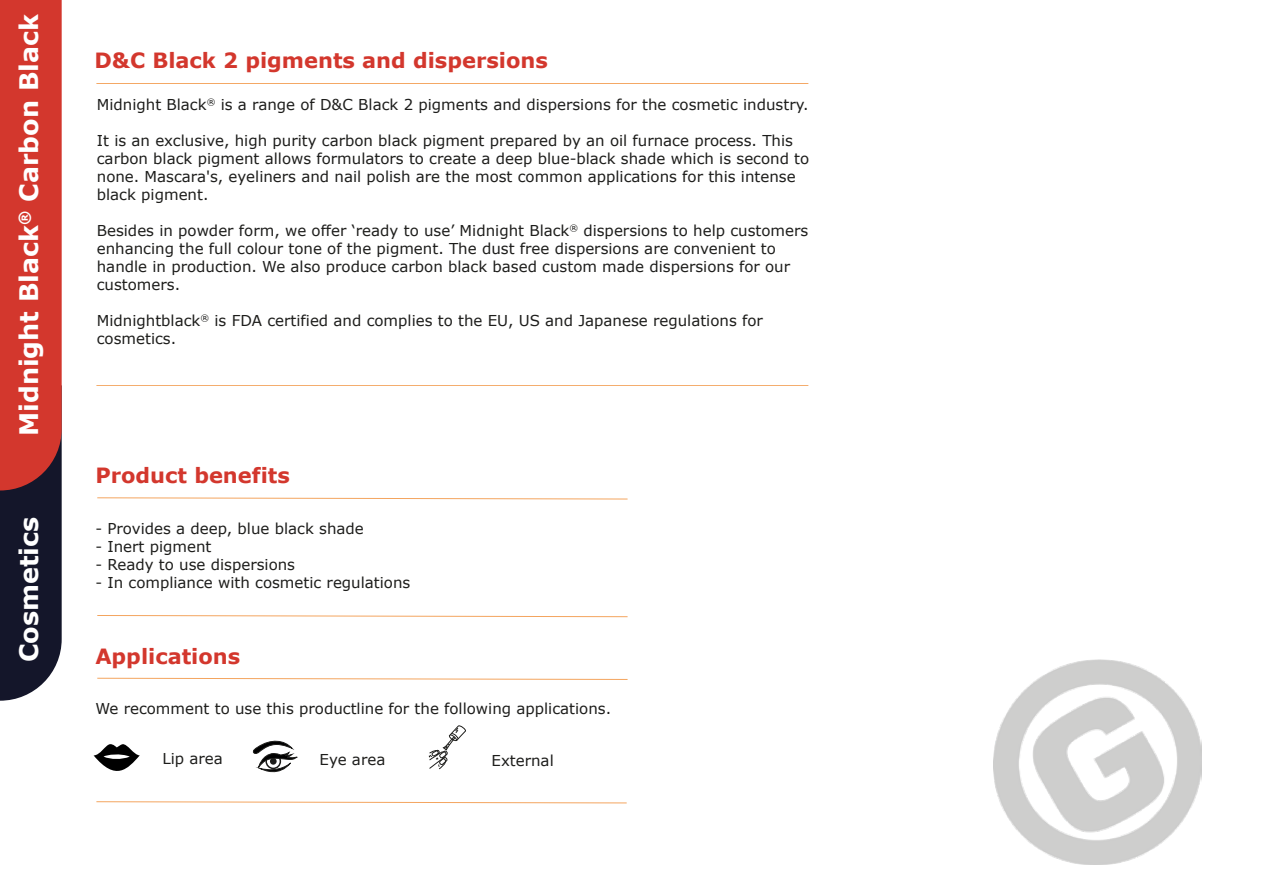
<style>
.page{position:relative;width:1263px;height:893px;background:#fff}
.page>*{position:absolute;margin:0;border:0;box-sizing:border-box;transform-origin:0 0}
.t1{font:700 25.5px "Verdana";color:#fff}
.t2{font:700 21px "Verdana";color:#d3372d}
.t3{font:15px/18px "Verdana";color:#1d1d1b}
</style>
<div class="page">
<svg style="left:0;top:0;width:62px;height:701px;background:#9a3030"></svg>
<hr style="left:96px;top:83px;width:712px;height:1px;background:#ef7d18">
<svg style="left:97px;top:615px;width:530px;height:2px"></svg>
<svg style="left:97px;top:497px;width:530px;height:2px"></svg>
<img style="left:994px;top:659px;width:207px;height:206px">
<hr style="left:96px;top:385px;width:712px;height:1px;background:#ef7d18">
<svg style="left:96px;top:801px;width:531px;height:2px"></svg>
<svg style="left:97px;top:678px;width:530px;height:2px"></svg>
<svg style="left:252px;top:740px;width:46px;height:33px"></svg>
<div style="left:270px;top:758px;width:7px;height:7px;background:#1d1d1b;border-radius:50%"></div>
<svg style="left:428px;top:725px;width:38px;height:45px"></svg>
<svg style="left:94px;top:744px;width:46px;height:27px"></svg>
<h1 class="t1" style="left:12px;top:436px;width:423px;rotate:-90deg">Midnight Black<sup>®</sup> Carbon Black</h1>
<h1 class="t1" style="left:12px;top:662px;width:147px;rotate:-90deg">Cosmetics</h1>
<h2 class="t2" style="left:94px;top:47px;width:455px">D&amp;C Black 2 pigments and dispersions</h2>
<p class="t3" style="left:97px;top:96px;width:713px">Midnight Black<sup>®</sup> is a range of D&amp;C Black 2 pigments and dispersions for the cosmetic industry.</p>
<p class="t3" style="left:97px;top:132px;width:714px">It is an exclusive, high purity carbon black pigment prepared by an oil furnace process. This carbon black pigment allows formulators to create a deep blue-black shade which is second to none. Mascara's, eyeliners and nail polish are the most common applications for this intense black pigment.</p>
<p class="t3" style="left:97px;top:222px;width:713px">Besides in powder form, we offer ‘ready to use’ Midnight Black<sup>®</sup> dispersions to help customers enhancing the full colour tone of the pigment. The dust free dispersions are convenient to handle in production. We also produce carbon black based custom made dispersions for our customers.</p>
<p class="t3" style="left:97px;top:312px;width:668px">Midnightblack<sup>®</sup> is FDA certified and complies to the EU, US and Japanese regulations for cosmetics.</p>
<h2 class="t2" style="left:95px;top:462px;width:196px">Product benefits</h2>
<p class="t3" style="left:95px;top:519px;width:270px">- Provides a deep, blue black shade</p>
<p class="t3" style="left:95px;top:537px;width:118px">- Inert pigment</p>
<p class="t3" style="left:95px;top:555px;width:201px">- Ready to use dispersions</p>
<p class="t3" style="left:95px;top:573px;width:316px">- In compliance with cosmetic regulations</p>
<h2 class="t2" style="left:95px;top:642px;width:146px">Applications</h2>
<p class="t3" style="left:95px;top:700px;width:517px">We recomment to use this productline for the following applications.</p>
<p class="t3" style="left:162px;top:750px;width:62px">Lip area</p>
<p class="t3" style="left:319px;top:751px;width:67px">Eye area</p>
<p class="t3" style="left:491px;top:752px;width:64px">External</p>
</div>
